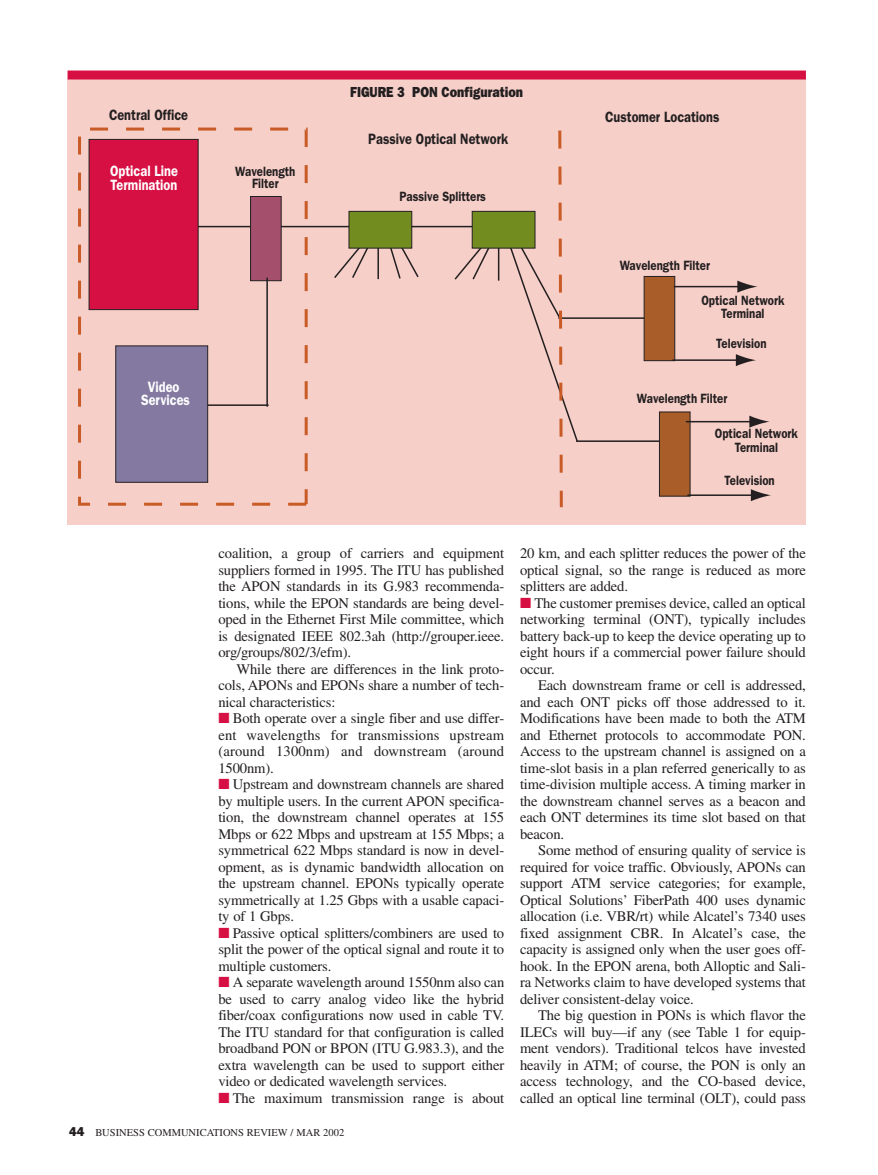
<style>
.page{position:relative;width:878px;height:1175px;background:#fff}
.page>*{position:absolute;margin:0;border:0;box-sizing:border-box;transform-origin:0 0}
.t1{font:600 15px "Franklin Gothic";color:#231f20;scale:.85 1}
.t2{font:600 15px/13.5px "Franklin Gothic";color:#fff;scale:.85 1}
.t3{font:14.7px/16.5px "Times";letter-spacing:-.01em;color:#231f20;text-align:justify}
.t4{font:800 14.7px "Franklin Gothic";color:#231f20;scale:.85 1}
.t5{font:600 13.5px/13.5px "Franklin Gothic";color:#231f20;text-align:center;scale:.85 1}
.t6{font:10.5px "Times";color:#231f20}
.s1{color:#d71043}
.s2{font-family:"Franklin Gothic";font-weight:800;font-size:12.75px}
</style>
<div class="page">
<div style="left:68px;top:80px;width:738px;height:445px;background:#f7cfc9"></div>
<hr style="left:558px;top:317px;width:93px;height:2px;background:#231f20">
<hr style="left:576px;top:440px;width:90px;height:2px;background:#231f20">
<svg style="left:564px;top:317px;width:15px;height:125px"></svg>
<div style="left:643px;top:276px;width:32px;height:85px;background:#a95d29;border:1px solid #231f20"></div>
<div style="left:659px;top:411px;width:31px;height:85px;background:#a95d29;border:1px solid #231f20"></div>
<hr style="left:674px;top:286px;width:67px;height:1px;background:#231f20">
<svg style="left:737px;top:280px;width:20px;height:13px"></svg>
<hr style="left:672px;top:359px;width:68px;height:2px;background:#231f20">
<svg style="left:735px;top:354px;width:21px;height:12px"></svg>
<hr style="left:686px;top:421px;width:67px;height:1px;background:#231f20">
<svg style="left:749px;top:415px;width:20px;height:13px"></svg>
<hr style="left:687px;top:494px;width:67px;height:2px;background:#231f20">
<svg style="left:750px;top:489px;width:21px;height:12px"></svg>
<svg style="left:78px;top:127px;width:486px;height:381px"></svg>
<hr style="left:266px;top:278px;width:2px;height:128px;background:#231f20">
<div style="left:68px;top:70px;width:738px;height:10px;background:#d71043"></div>
<p class="t1" style="left:109px;top:110px;width:95px">Central Office</p>
<p class="t2" style="left:110px;top:165px;width:81px">Optical Line<br>Termination</p>
<p class="t5" style="left:235px;top:167px;width:72px;line-height:12px">Wavelength<br>Filter</p>
<p class="t4" style="left:350px;top:87px;width:205px">FIGURE 3 PON Configuration</p>
<p class="t1" style="left:368px;top:134px;width:166px">Passive Optical Network</p>
<p class="t5" style="left:399px;top:191px;width:103px">Passive Splitters</p>
<p class="t2" style="left:141px;top:381px;width:59px;text-align:center">Video<br>Services</p>
<p class="t1" style="left:605px;top:111px;width:136px">Customer Locations</p>
<p class="t5" style="left:619px;top:260px;width:108px">Wavelength Filter</p>
<p class="t5" style="left:701px;top:294px;width:99px">Optical Network<br>Terminal</p>
<p class="t5" style="left:716px;top:338px;width:61px">Television</p>
<p class="t5" style="left:637px;top:392px;width:108px">Wavelength Filter</p>
<p class="t5" style="left:714px;top:428px;width:99px">Optical Network<br>Terminal</p>
<p class="t5" style="left:724px;top:475px;width:61px">Television</p>
<p class="t3" style="left:218px;top:546px;width:287px">coalition, a group of carriers and equipment suppliers formed in 1995. The ITU has published the APON standards in its G.983 recommenda&shy;tions, while the EPON standards are being devel&shy;oped in the Ethernet First Mile committee, which is designated IEEE 802.3ah (http://grouper.ieee. org/groups/802/3/efm).</p>
<p class="t3" style="left:218px;top:662px;width:287px;text-indent:18px">While there are differences in the link proto&shy;cols, APONs and EPONs share a number of tech&shy;nical characteristics:</p>
<p class="t3" style="left:218px;top:711px;width:287px"><span class="s1">■</span> Both operate over a single fiber and use differ&shy;ent wavelengths for transmissions upstream (around 1300nm) and downstream (around 1500nm).</p>
<p class="t3" style="left:218px;top:777px;width:287px"><span class="s1">■</span> Upstream and downstream channels are shared by multiple users. In the current APON specifica&shy;tion, the downstream channel operates at 155<br>Mbps or 622 Mbps and upstream at 155 Mbps; a symmetrical 622 Mbps standard is now in devel&shy;opment, as is dynamic bandwidth allocation on the upstream channel. EPONs typically operate symmetrically at 1.25 Gbps with a usable capaci&shy;ty of 1 Gbps.</p>
<p class="t3" style="left:218px;top:926px;width:287px"><span class="s1">■</span> Passive optical splitters/combiners are used to split the power of the optical signal and route it to multiple customers.</p>
<p class="t3" style="left:218px;top:975px;width:287px"><span class="s1">■</span> A separate wavelength around 1550nm also can be used to carry analog video like the hybrid fiber/coax configurations now used in cable TV.<br>The ITU standard for that configuration is called broadband PON or BPON (ITU G.983.3), and the extra wavelength can be used to support either video or dedicated wavelength services.</p>
<p class="t3" style="left:218px;top:1091px;width:287px"><span class="s1">■</span> The maximum transmission range is about</p>
<p class="t6" style="left:69px;top:1128px;width:277px"><span class="s2">44</span> BUSINESS COMMUNICATIONS REVIEW / MAR 2002</p>
<p class="t3" style="left:520px;top:546px;width:287px">20 km, and each splitter reduces the power of the optical signal, so the range is reduced as more splitters are added.</p>
<p class="t3" style="left:520px;top:596px;width:287px"><span class="s1">■</span> The customer premises device, called an optical networking terminal (ONT), typically includes battery back-up to keep the device operating up to eight hours if a commercial power failure should occur.</p>
<p class="t3" style="left:520px;top:678px;width:287px;text-indent:18px">Each downstream frame or cell is addressed, and each ONT picks off those addressed to it.<br>Modifications have been made to both the ATM and Ethernet protocols to accommodate PON.<br>Access to the upstream channel is assigned on a time-slot basis in a plan referred generically to as time-division multiple access. A timing marker in the downstream channel serves as a beacon and each ONT determines its time slot based on that beacon.</p>
<p class="t3" style="left:520px;top:843px;width:287px;text-indent:18px">Some method of ensuring quality of service is required for voice traffic. Obviously, APONs can support ATM service categories; for example, Optical Solutions’ FiberPath 400 uses dynamic allocation (i.e. VBR/rt) while Alcatel’s 7340 uses fixed assignment CBR. In Alcatel’s case, the capacity is assigned only when the user goes off&shy;hook. In the EPON arena, both Alloptic and Sali&shy;ra Networks claim to have developed systems that deliver consistent-delay voice.</p>
<p class="t3" style="left:520px;top:1008px;width:287px;text-indent:18px">The big question in PONs is which flavor the ILECs will buy—if any (see Table 1 for equip&shy;ment vendors). Traditional telcos have invested heavily in ATM; of course, the PON is only an access technology, and the CO-based device, called an optical line terminal (OLT), could pass</p>
</div>
